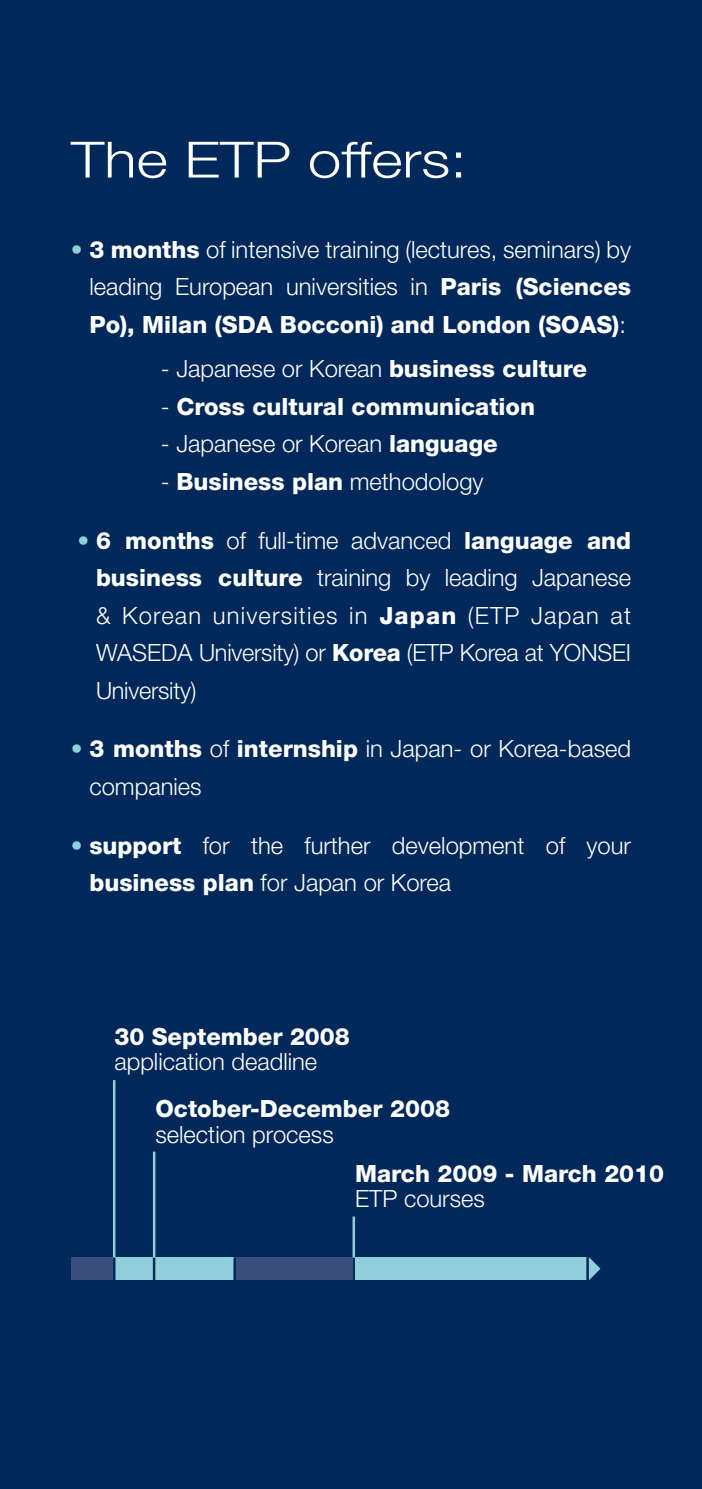
<style>
.page{position:relative;width:702px;height:1489px;background:#fff}
.page>*{position:absolute;margin:0;border:0;box-sizing:border-box;transform-origin:0 0}
.t1{font:300 50px "Helvetica Neue LT Std";color:#fff;scale:1.2 1}
.t2{font:300 23.75px/37.5px "Helvetica Neue LT Std";color:#fff;text-align:justify}
.t3{font:800 23.75px "Helvetica Neue LT Std";color:#fff}
.s1{color:#91d0da}
.s2{font-weight:800}
.s3{font-weight:300}
</style>
<div class="page">
<div style="left:0;top:0;width:702px;height:1488px;background:#00285b"></div>
<div style="left:71px;top:1257px;width:284px;height:22px;background:#394e7d"></div>
<hr style="left:113px;top:1080px;width:2px;height:200px;background:#91d0da">
<hr style="left:153px;top:1151px;width:2px;height:129px;background:#91d0da">
<hr style="left:352px;top:1216px;width:3px;height:63px;background:#91d0da">
<svg style="left:589px;top:1257px;width:11px;height:23px"></svg>
<div style="left:114px;top:1257px;width:40px;height:22px;background:#91d0da"></div>
<div style="left:154px;top:1257px;width:79px;height:22px;background:#91d0da"></div>
<div style="left:354px;top:1257px;width:235px;height:22px;background:#91d0da"></div>
<hr style="left:113px;top:1257px;width:2px;height:78px;background:#00285b">
<hr style="left:153px;top:1257px;width:2px;height:77px;background:#00285b">
<hr style="left:352px;top:1257px;width:3px;height:77px;background:#00285b">
<hr style="left:233px;top:1257px;width:3px;height:77px;background:#00285b">
<hr style="left:586px;top:1254px;width:3px;height:77px;background:#00285b">
<h1 class="t1" style="left:71px;top:129px;width:331px">The ETP offers:</h1>
<p class="t2" style="left:89px;top:230px;width:543px;text-indent:-18px"><span class="s1">•</span> <span class="s2">3 months</span> of intensive training (lectures, seminars) by leading European universities in <span class="s2">Paris (Sciences Po), Milan (SDA Bocconi) and London (SOAS)</span>:</p>
<p class="t2" style="left:161px;top:349px;width:427px">- Japanese or Korean <span class="s2">business culture</span></p>
<p class="t3" style="left:161px;top:392px;width:375px"><span class="s3">-</span> Cross cultural communication</p>
<p class="t2" style="left:161px;top:424px;width:338px">- Japanese or Korean <span class="s2">language</span></p>
<p class="t2" style="left:161px;top:462px;width:324px">- <span class="s2">Business plan</span> methodology</p>
<p class="t2" style="left:96px;top:521px;width:536px;text-indent:-18px"><span class="s1">•</span> <span class="s2">6 months</span> of full-time advanced <span class="s2">language and business culture</span> training by leading Japanese &amp; Korean universities in <span class="s2">Japan</span> (ETP Japan at WASEDA University) or <span class="s2">Korea</span> (ETP Korea at YONSEI University)</p>
<p class="t2" style="left:89px;top:729px;width:543px;text-indent:-18px"><span class="s1">•</span> <span class="s2">3 months</span> of <span class="s2">internship</span> in Japan- or Korea-based companies</p>
<p class="t2" style="left:89px;top:826px;width:543px;text-indent:-18px"><span class="s1">•</span> <span class="s2">support</span> for the further development of your <span class="s2">business plan</span> for Japan or Korea</p>
<p class="t3" style="left:114px;top:1022px;width:237px">30 September 2008</p>
<p class="t2" style="left:114px;top:1042px;width:204px">application deadline</p>
<p class="t3" style="left:155px;top:1094px;width:296px">October-December 2008</p>
<p class="t2" style="left:155px;top:1114px;width:180px">selection process</p>
<p class="t3" style="left:355px;top:1159px;width:310px">March 2009 - March 2010</p>
<p class="t2" style="left:355px;top:1179px;width:131px">ETP courses</p>
</div>
